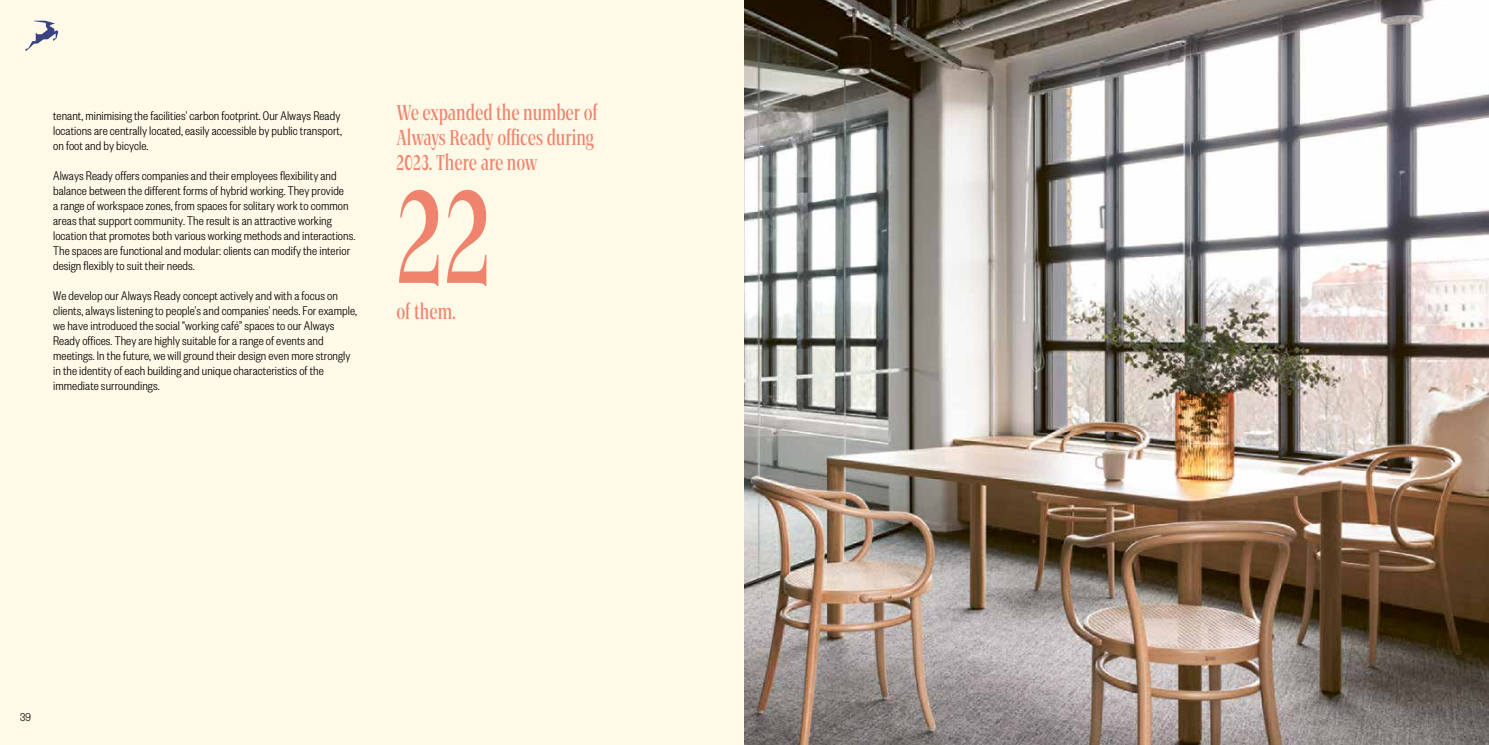
<style>
.page{position:relative;width:1489px;height:745px;background:#fff}
.page>*{position:absolute;margin:0;border:0;box-sizing:border-box;transform-origin:0 0}
.t1{font:500 130px "Epika Serif Extra Condensed Premium";color:#f0836d}
.t2{font:500 21.25px/25px "Epika Serif Extra Condensed Premium";color:#f0836d}
.t3{font:300 13.75px/15px "Founders Grotesk Cond";letter-spacing:.005em;color:#000}
.t4{font:300 12.5px "Founders Grotesk Cond";color:#000}
</style>
<div class="page">
<div style="left:0;top:0;width:1488px;height:744px;background:#fff9e8"></div>
<svg style="left:26px;top:21px;width:32px;height:30px"></svg>
<img style="left:744px;top:0;width:744px;height:744px">
<p class="t3" style="left:53px;top:108px;width:290px;text-align:justify">tenant, minimising the facilities’ carbon footprint. Our Always Ready locations are centrally located, easily accessible by public transport, on foot and by bicycle.</p>
<p class="t3" style="left:53px;top:168px;width:303px">Always Ready offers companies and their employees flexibility and balance between the different forms of hybrid working. They provide<br>a range of workspace zones, from spaces for solitary work to common areas that support community. The result is an attractive working location that promotes both various working methods and interactions.<br>The spaces are functional and modular: clients can modify the interior design flexibly to suit their needs.</p>
<p class="t3" style="left:53px;top:288px;width:305px">We develop our Always Ready concept actively and with a focus on clients, always listening to people’s and companies’ needs. For example, we have introduced the social “working café” spaces to our Always Ready offices. They are highly suitable for a range of events and meetings. In the future, we will ground their design even more strongly in the identity of each building and unique characteristics of the immediate surroundings.</p>
<h2 class="t2" style="left:396px;top:99px;width:203px">We expanded the number of<br>Always Ready offices during<br>2023. There are now</h2>
<h1 class="t1" style="left:396px;top:138px;width:97px">22</h1>
<h2 class="t2" style="left:396px;top:298px;width:61px">of them.</h2>
<p class="t4" style="left:20px;top:709px;width:12px">39</p>
</div>
